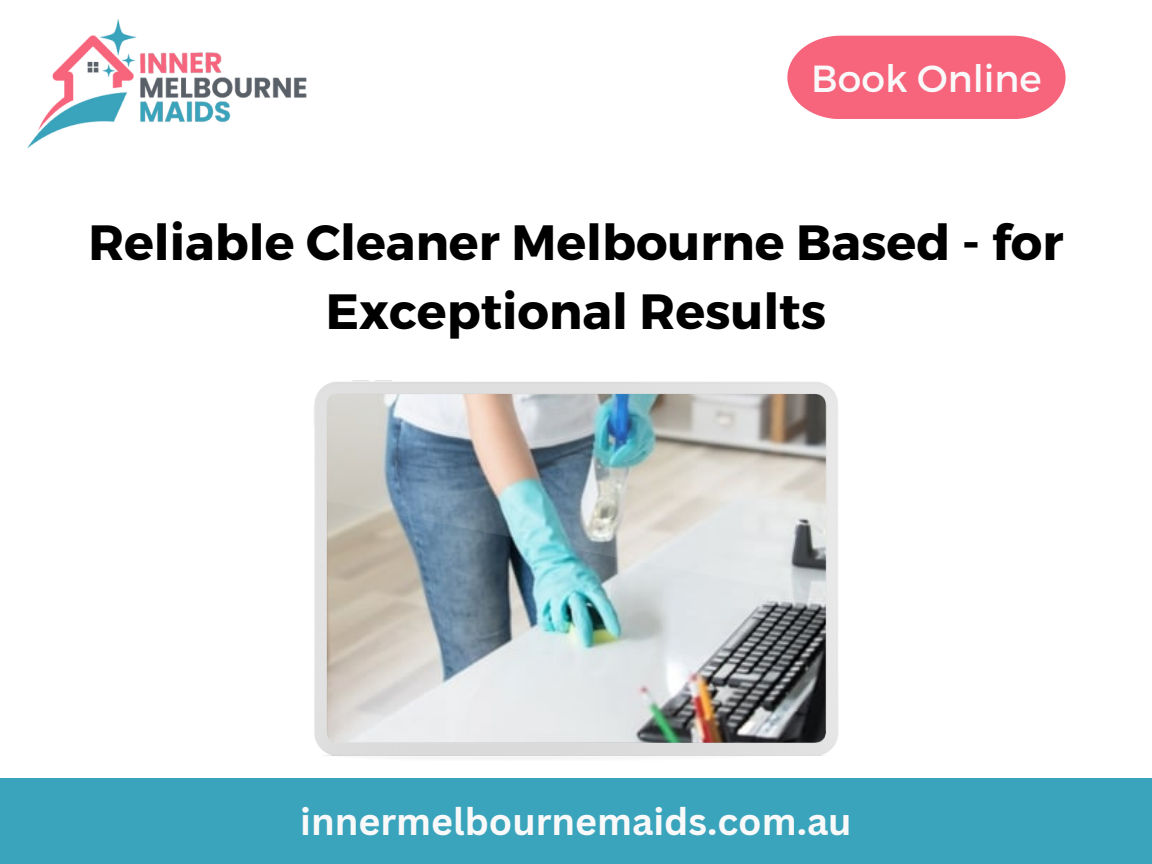
<style>
.page{position:relative;width:1152px;height:864px;background:#3aa4bc}
.page>*{position:absolute;margin:0;border:0;box-sizing:border-box;transform-origin:0 0}
.t1{font:700 49.5px/68.7px "Montserrat";color:#000;text-align:center}
.t2{font:37.65px "Montserrat";color:#faf9fa}
.t3{font:700 37.5px "Canva Sans";color:#faf9fa}
</style>
<div class="page">
<div style="left:0;top:0;width:1152px;height:778px;background:#fff"></div>
<img style="left:314px;top:380px;width:524px;height:379px">
<img style="left:27px;top:19px;width:280px;height:130px">
<svg style="left:787px;top:36px;width:279px;height:83px;background:#f77187"></svg>
<h1 class="t2" style="left:811px;top:54px;width:232px">Book Online</h1>
<p class="t1" style="left:88px;top:206px;width:977px">Reliable Cleaner Melbourne Based - for<br>Exceptional Results</p>
<p class="t3" style="left:300px;top:795px;width:553px">innermelbournemaids.com.au</p>
</div>
